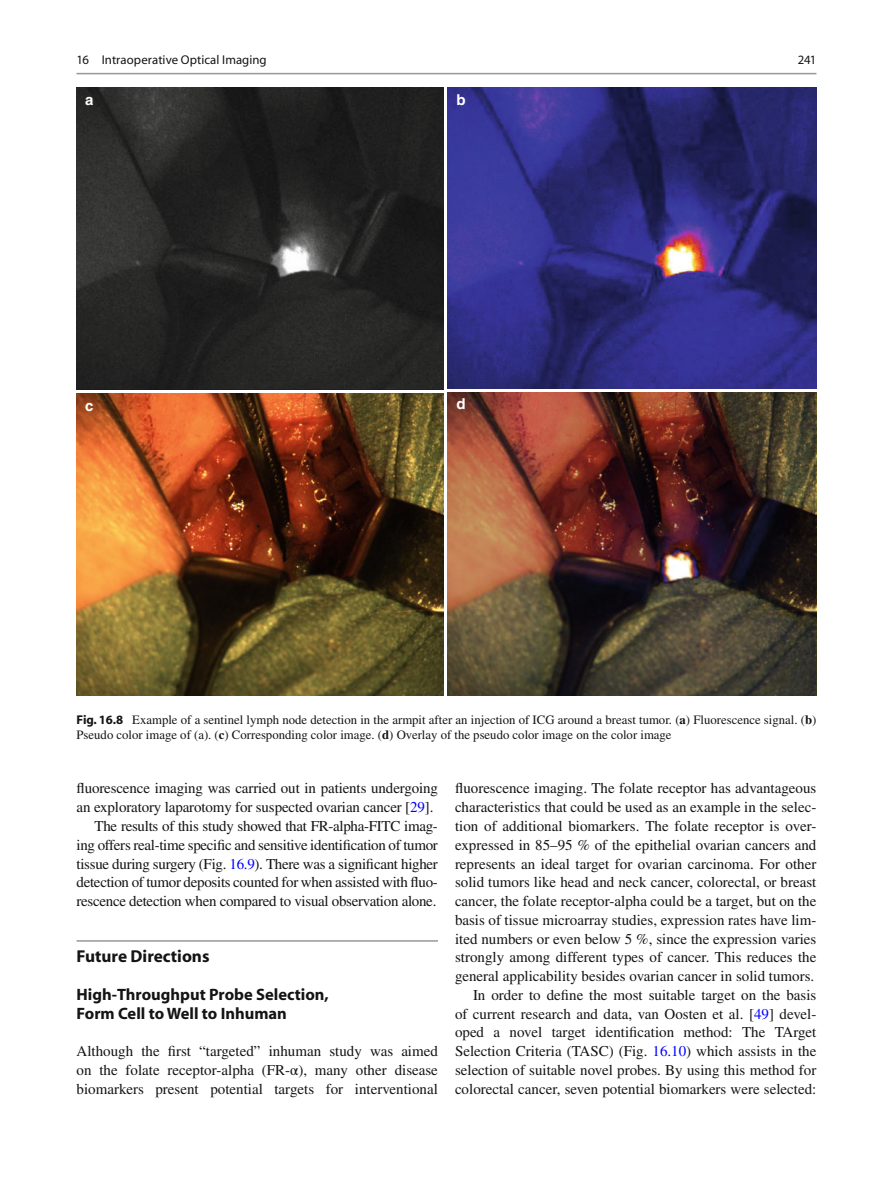
<style>
.page{position:relative;width:893px;height:1187px;background:#fff}
.page>*{position:absolute;margin:0;border:0;box-sizing:border-box;transform-origin:0 0}
.t1{font:700 17.25px "Myriad";color:#131413}
.t2{font:700 16.5px/18.8px "Myriad";color:#131413}
.t3{font:15px/18.8px "Times";color:#131413;text-align:justify}
.t4{font:15px "Times";letter-spacing:-.02em;color:#131413}
.t5{font:700 15px "Helvetica";color:#fff}
.t6{font:12.75px/15px "Times";color:#131413}
.t7{font:12.75px "Myriad";letter-spacing:.005em;color:#131413}
.s1{font-family:"Myriad";font-weight:700}
.s2{font-weight:700}
.s3{color:#00f}
.s4{font-family:"STIX General"}
</style>
<div class="page">
<hr style="left:77px;top:940px;width:361px;height:1px;background:#989898">
<img style="left:77px;top:88px;width:367px;height:301px">
<img style="left:448px;top:88px;width:368px;height:300px">
<img style="left:77px;top:394px;width:367px;height:301px">
<img style="left:448px;top:392px;width:368px;height:303px">
<hr style="left:77px;top:73px;width:739px;height:1px;background:#989898">
<p class="t7" style="left:77px;top:55px;width:192px">16 Intraoperative Optical Imaging</p>
<p class="t5" style="left:85px;top:94px;width:10px">a</p>
<p class="t5" style="left:456px;top:94px;width:11px">b</p>
<p class="t5" style="left:85px;top:400px;width:10px">c</p>
<p class="t5" style="left:456px;top:398px;width:11px">d</p>
<p class="t7" style="left:798px;top:55px;width:20px">241</p>
<p class="t6" style="left:77px;top:713px;width:741px"><span class="s1">Fig. 16.8</span> Example of a sentinel lymph node detection in the armpit after an injection of ICG around a breast tumor. ( <span class="s2">a</span> ) Fluorescence signal. ( <span class="s2">b</span> )<br>Pseudo color image of (a). ( <span class="s2">c</span> ) Corresponding color image. ( <span class="s2">d</span> ) Overlay of the pseudo color image on the color image</p>
<p class="t3" style="left:77px;top:780px;width:363px">fluorescence imaging was carried out in patients undergoing</p>
<p class="t3" style="left:77px;top:799px;width:358px">an exploratory laparotomy for suspected ovarian cancer [ <span class="s3">29</span> ].</p>
<p class="t4" style="left:95px;top:820px;width:345px">The results of this study showed that FR-alpha-FITC imag-</p>
<p class="t4" style="left:77px;top:839px;width:363px">ing offers real-time specific and sensitive identification of tumor</p>
<p class="t4" style="left:77px;top:858px;width:363px">tissue during surgery (Fig. <span class="s3">16.9</span> ). There was a significant higher</p>
<p class="t4" style="left:77px;top:876px;width:363px">detection of tumor deposits counted for when assisted with fluo-</p>
<p class="t4" style="left:77px;top:895px;width:361px">rescence detection when compared to visual observation alone.</p>
<p class="t1" style="left:77px;top:950px;width:135px">Future Directions</p>
<p class="t2" style="left:77px;top:986px;width:254px">High-Throughput Probe Selection,<br>Form Cell to Well to Inhuman</p>
<p class="t3" style="left:77px;top:1043px;width:363px">Although the first “targeted” inhuman study was aimed on the folate receptor-alpha (FR-<span class="s4">α</span>), many other disease biomarkers present potential targets for interventional</p>
<p class="t3" style="left:455px;top:780px;width:363px;text-align:right">fluorescence imaging. The folate receptor has advantageous characteristics that could be used as an example in the selec&shy;tion of additional biomarkers. The folate receptor is over&shy;expressed in 85–95 % of the epithelial ovarian cancers and represents an ideal target for ovarian carcinoma. For other solid tumors like head and neck cancer, colorectal, or breast cancer, the folate receptor-alpha could be a target, but on the basis of tissue microarray studies, expression rates have lim&shy;ited numbers or even below 5 %, since the expression varies strongly among different types of cancer. This reduces the general applicability besides ovarian cancer in solid tumors.<br>In order to define the most suitable target on the basis<br>of current research and data, van Oosten et al. [ <span class="s3">49</span> ] devel&shy;oped a novel target identification method: The TArget Selection Criteria (TASC) (Fig. <span class="s3">16.10</span> ) which assists in the selection of suitable novel probes. By using this method for colorectal cancer, seven potential biomarkers were selected:</p>
</div>
